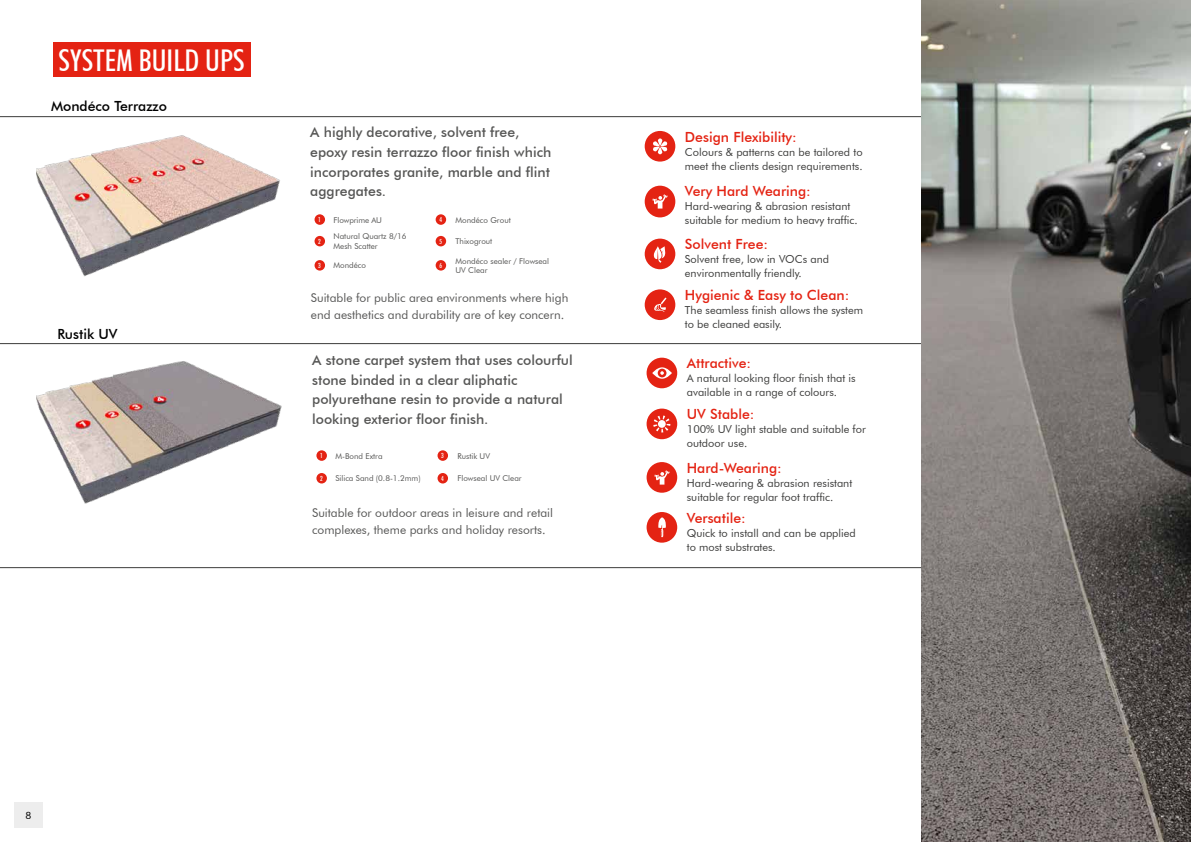
<style>
.page{position:relative;width:1191px;height:842px;background:#fff}
.page>*{position:absolute;margin:0;border:0;box-sizing:border-box;transform-origin:0 0}
.t1{font:500 condensed 30px "Futura BT";color:#fff}
.t2{font:500 14px/19.6px "Futura BT";color:#575756}
.t3{font:500 14px "Futura BT";color:#e42313}
.t4{font:500 14px "Futura BT";color:#000}
.t5{font:12px/17px "Futura BT";color:#575756}
.t6{font:11px/14px "Futura BT";color:#3c3c3b}
.t7{font:10px "Futura BT";color:#000}
.t8{font:8px/9.6px "Futura BT";color:#575756}
.t9{font:500 condensed 7px "Futura BT";color:#fff}
</style>
<div class="page">
<div style="left:14px;top:802px;width:29px;height:26px;background:#ededed"></div>
<div style="left:314px;top:214px;width:11px;height:11px;background:#e42313;border-radius:50%"></div>
<div style="left:435px;top:214px;width:11px;height:11px;background:#e42313;border-radius:50%"></div>
<div style="left:314px;top:236px;width:11px;height:10px;background:#e42313;border-radius:50%"></div>
<div style="left:435px;top:236px;width:11px;height:10px;background:#e42313;border-radius:50%"></div>
<div style="left:314px;top:260px;width:11px;height:11px;background:#e42313;border-radius:50%"></div>
<div style="left:435px;top:260px;width:11px;height:11px;background:#e42313;border-radius:50%"></div>
<div style="left:53px;top:43px;width:197px;height:34px;background:#e42313"></div>
<hr style="left:0;top:343px;width:1191px;height:1px;background:#3c3c3b">
<hr style="left:0;top:116px;width:1191px;height:1px;background:#3c3c3b">
<hr style="left:0;top:567px;width:1191px;height:1px;background:#3c3c3b">
<img style="left:921px;top:0;width:270px;height:842px">
<img style="left:36px;top:344px;width:258px;height:160px">
<svg style="left:646px;top:358px;width:31px;height:30px"></svg>
<svg style="left:646px;top:409px;width:31px;height:30px"></svg>
<svg style="left:646px;top:462px;width:31px;height:31px"></svg>
<svg style="left:646px;top:512px;width:31px;height:31px"></svg>
<img style="left:36px;top:117px;width:256px;height:160px">
<svg style="left:644px;top:131px;width:31px;height:31px"></svg>
<svg style="left:644px;top:186px;width:31px;height:31px"></svg>
<svg style="left:644px;top:239px;width:31px;height:30px"></svg>
<svg style="left:644px;top:289px;width:31px;height:31px"></svg>
<div style="left:316px;top:450px;width:11px;height:11px;background:#e42313;border-radius:50%"></div>
<div style="left:437px;top:450px;width:11px;height:11px;background:#e42313;border-radius:50%"></div>
<div style="left:316px;top:473px;width:11px;height:10px;background:#e42313;border-radius:50%"></div>
<div style="left:437px;top:473px;width:11px;height:10px;background:#e42313;border-radius:50%"></div>
<div style="left:646px;top:188px;width:28px;height:27px;background:#e42313;border-radius:50%"></div>
<svg style="left:652px;top:194px;width:15px;height:15px"></svg>
<div style="left:646px;top:291px;width:28px;height:28px;background:#e42313;border-radius:50%"></div>
<svg style="left:654px;top:298px;width:12px;height:14px"></svg>
<div style="left:646px;top:133px;width:28px;height:27px;background:#e42313;border-radius:50%"></div>
<svg style="left:653px;top:138px;width:14px;height:16px"></svg>
<div style="left:646px;top:240px;width:28px;height:28px;background:#e42313;border-radius:50%"></div>
<svg style="left:654px;top:246px;width:11px;height:17px"></svg>
<div style="left:648px;top:359px;width:27px;height:28px;background:#e42313;border-radius:50%"></div>
<svg style="left:652px;top:367px;width:20px;height:12px"></svg>
<div style="left:648px;top:410px;width:27px;height:28px;background:#e42313;border-radius:50%"></div>
<svg style="left:653px;top:415px;width:17px;height:17px"></svg>
<div style="left:648px;top:464px;width:28px;height:27px;background:#e42313;border-radius:50%"></div>
<svg style="left:654px;top:470px;width:15px;height:15px"></svg>
<div style="left:648px;top:513px;width:28px;height:28px;background:#e42313;border-radius:50%"></div>
<svg style="left:658px;top:517px;width:8px;height:20px"></svg>
<h1 class="t1" style="left:59px;top:42px;width:188px">SYSTEM BUILD UPS</h1>
<p class="t4" style="left:51px;top:97px;width:118px">Mondéco Terrazzo</p>
<p class="t4" style="left:57px;top:326px;width:62px">Rustik UV</p>
<p class="t2" style="left:310px;top:122px;width:242px">A highly decorative, solvent free, epoxy resin terrazzo floor finish which incorporates granite, marble and flint aggregates.</p>
<p class="t3" style="left:685px;top:128px;width:113px">Design Flexibility:</p>
<p class="t6" style="left:685px;top:145px;width:179px">Colours &amp; patterns can be tailored to meet the clients design requirements.</p>
<p class="t3" style="left:685px;top:183px;width:127px">Very Hard Wearing:</p>
<p class="t6" style="left:685px;top:199px;width:174px">Hard-wearing &amp; abrasion resistant suitable for medium to heavy traffic.</p>
<p class="t3" style="left:685px;top:236px;width:85px">Solvent Free:</p>
<p class="t6" style="left:685px;top:252px;width:146px">Solvent free, low in VOCs and environmentally friendly.</p>
<p class="t3" style="left:685px;top:287px;width:166px">Hygienic &amp; Easy to Clean:</p>
<p class="t6" style="left:685px;top:303px;width:179px">The seamless finish allows the system to be cleaned easily.</p>
<p class="t9" style="left:318px;top:215px;width:4px">1</p>
<p class="t8" style="left:333px;top:215px;width:50px">Flowprime AU</p>
<p class="t9" style="left:439px;top:215px;width:4px">4</p>
<p class="t8" style="left:455px;top:215px;width:57px">Mondéco Grout</p>
<p class="t9" style="left:318px;top:237px;width:4px">2</p>
<p class="t8" style="left:333px;top:232px;width:74px">Natural Quartz 8/16<br>Mesh Scatter</p>
<p class="t9" style="left:439px;top:237px;width:4px">5</p>
<p class="t8" style="left:455px;top:236px;width:38px">Thixogrout</p>
<p class="t9" style="left:318px;top:261px;width:4px">3</p>
<p class="t8" style="left:333px;top:261px;width:34px">Mondéco</p>
<p class="t9" style="left:439px;top:261px;width:4px">6</p>
<p class="t8" style="left:455px;top:256px;width:95px">Mondéco sealer / Flowseal<br>UV Clear</p>
<p class="t5" style="left:311px;top:289px;width:259px">Suitable for public area environments where high end aesthetics and durability are of key concern.</p>
<p class="t2" style="left:312px;top:350px;width:262px">A stone carpet system that uses colourful stone binded in a clear aliphatic polyurethane resin to provide a natural looking exterior floor finish.</p>
<p class="t3" style="left:687px;top:355px;width:66px">Attractive:</p>
<p class="t6" style="left:687px;top:371px;width:170px">A natural looking floor finish that is available in a range of colours.</p>
<p class="t3" style="left:687px;top:406px;width:69px">UV Stable:</p>
<p class="t6" style="left:687px;top:422px;width:180px">100% UV light stable and suitable for outdoor use.</p>
<p class="t3" style="left:687px;top:459px;width:96px">Hard-Wearing:</p>
<p class="t6" style="left:687px;top:476px;width:167px">Hard-wearing &amp; abrasion resistant suitable for regular foot traffic.</p>
<p class="t3" style="left:687px;top:509px;width:60px">Versatile:</p>
<p class="t6" style="left:687px;top:526px;width:170px">Quick to install and can be applied to most substrates.</p>
<p class="t9" style="left:320px;top:451px;width:4px">1</p>
<p class="t8" style="left:335px;top:451px;width:49px">M-Bond Extra</p>
<p class="t9" style="left:441px;top:451px;width:4px">3</p>
<p class="t8" style="left:457px;top:451px;width:34px">Rustik UV</p>
<p class="t9" style="left:320px;top:474px;width:4px">2</p>
<p class="t8" style="left:335px;top:474px;width:87px">Silica Sand (0.8-1.2mm)</p>
<p class="t9" style="left:441px;top:474px;width:4px">4</p>
<p class="t8" style="left:457px;top:474px;width:66px">Flowseal UV Clear</p>
<p class="t5" style="left:312px;top:504px;width:242px">Suitable for outdoor areas in leisure and retail complexes, theme parks and holiday resorts.</p>
<p class="t7" style="left:25px;top:809px;width:7px">8</p>
</div>
